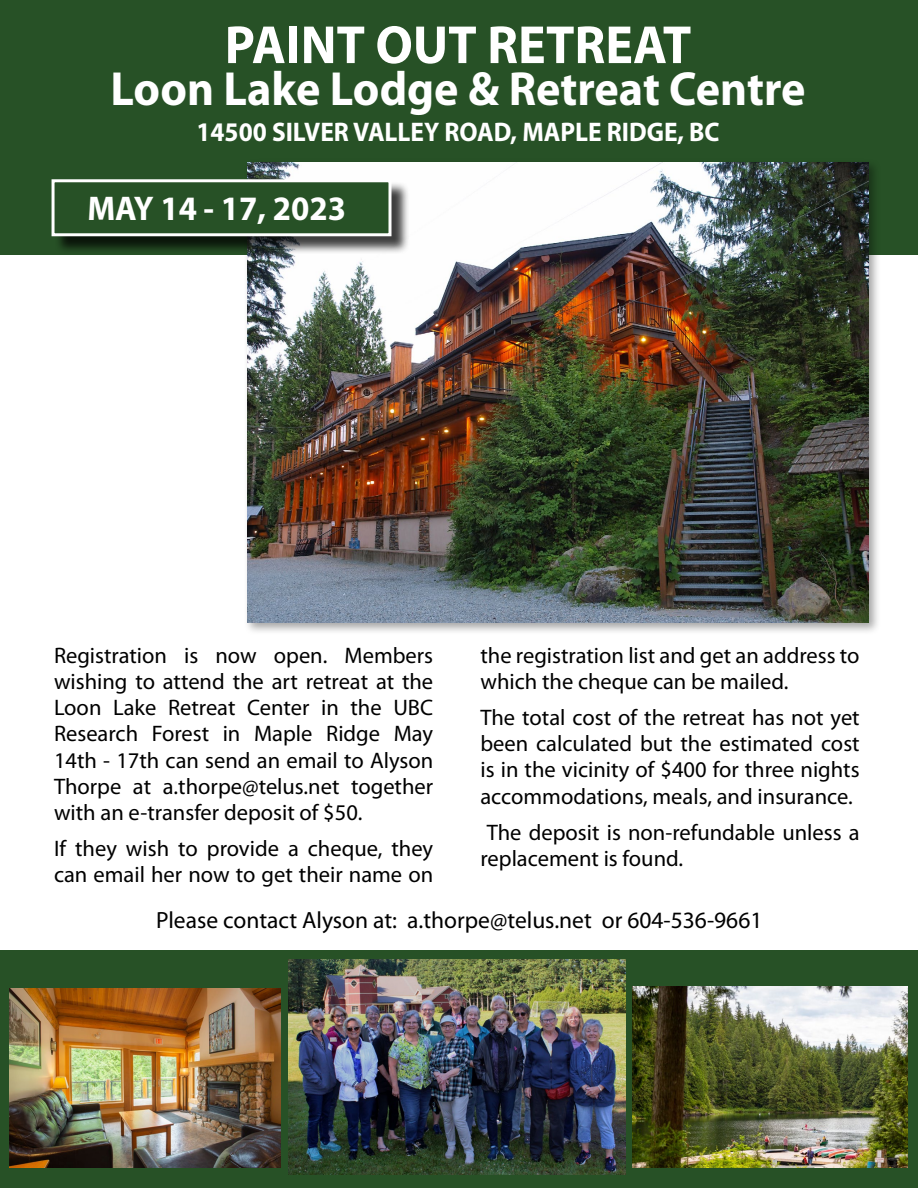
<style>
.page{position:relative;width:918px;height:1188px;background:#fff}
.page>*{position:absolute;margin:0;border:0;box-sizing:border-box;transform-origin:0 0}
.t1{font:700 54.15px "Myriad Pro";color:#fff;scale:.96 1}
.t2{font:700 48.15px "Myriad Pro";color:#fff;scale:.96 1}
.t3{font:700 34.35px "Myriad Pro";color:#fff;scale:.96 1}
.t4{font:700 27px "Myriad Pro";color:#fff;scale:.94 1}
.t5{font:23.55px "Myriad Pro";color:#000}
.t6{font:22.5px/26.2px "Myriad Pro";color:#000}
</style>
<div class="page">
<div style="left:0;top:0;width:918px;height:255px;background:#275126"></div>
<div style="left:244px;top:158px;width:637px;height:477px;background:#000;opacity:.35"></div>
<img style="left:247px;top:162px;width:621px;height:460px">
<div style="left:54px;top:182px;width:356px;height:73px;background:#000;opacity:.75"></div>
<div style="left:52px;top:179px;width:340px;height:57px;background:#275126;border:3px solid #fff"></div>
<div style="left:0;top:950px;width:918px;height:238px;background:#275126"></div>
<img style="left:10px;top:989px;width:270px;height:178px">
<img style="left:289px;top:959px;width:336px;height:215px">
<img style="left:633px;top:986px;width:274px;height:181px">
<p class="t1" style="left:225px;top:10px;width:487px">PAINT OUT RETREAT</p>
<p class="t2" style="left:110px;top:57px;width:726px">Loon Lake Lodge &amp; Retreat Centre</p>
<p class="t4" style="left:196px;top:115px;width:558px">14500 SILVER VALLEY ROAD, MAPLE RIDGE, BC</p>
<p class="t3" style="left:87px;top:186px;width:271px">MAY 14 - 17, 2023</p>
<p class="t6" style="left:54px;top:642px;width:381px;text-align:justify">Registration is now open. Members wishing to attend the art retreat at the Loon Lake Retreat Center in the UBC Research Forest in Maple Ridge May 14th - 17th can send an email to Alyson Thorpe at a.thorpe@telus.net together with an e-transfer deposit of $50.</p>
<p class="t6" style="left:54px;top:835px;width:381px">If they wish to provide a cheque, they can email her now to get their name on</p>
<p class="t6" style="left:480px;top:642px;width:381px">the registration list and get an address to which the cheque can be mailed.</p>
<p class="t6" style="left:480px;top:704px;width:381px;text-align:justify">The total cost of the retreat has not yet been calculated but the estimated cost is in the vicinity of $400 for three nights accommodations, meals, and insurance.</p>
<p class="t6" style="left:480px;top:819px;width:381px">The deposit is non-refundable unless a replacement is found.</p>
<p class="t5" style="left:156px;top:906px;width:608px">Please contact Alyson at: a.thorpe@telus.net or 604-536-9661</p>
</div>
